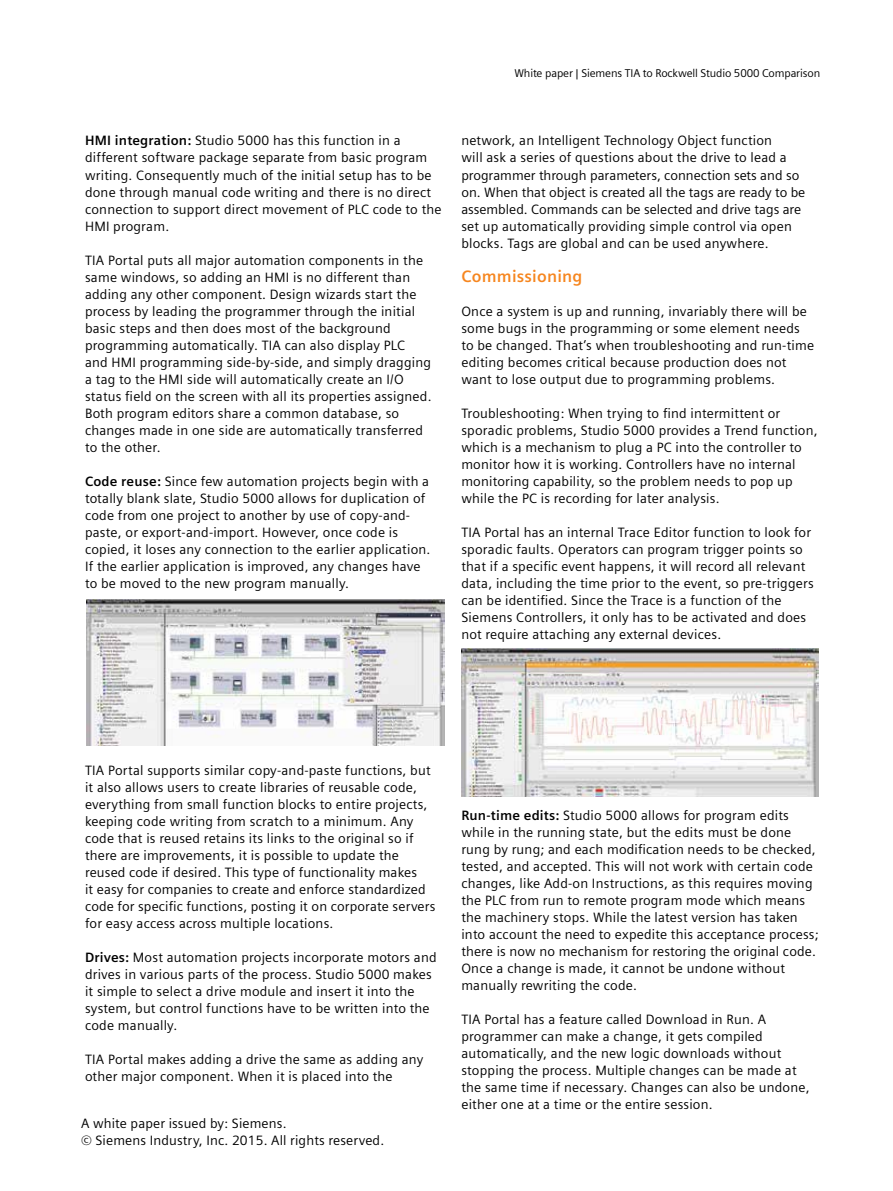
<style>
.page{position:relative;width:893px;height:1191px;background:#fff}
.page>*{position:absolute;margin:0;border:0;box-sizing:border-box;transform-origin:0 0}
.t1{font:700 16.5px "Siemens Sans OT";letter-spacing:.015em;color:#f6861f}
.t2{font:13.5px/17px "Siemens Sans OT";letter-spacing:.015em;color:#000}
.t3{font:11.25px "Siemens Sans OT";letter-spacing:-.01em;color:#000}
.s1{font-weight:700}
</style>
<div class="page">
<img style="left:461px;top:648px;width:358px;height:148px">
<img style="left:87px;top:599px;width:357px;height:146px">
<p class="t3" style="left:514px;top:66px;width:307px">White paper | Siemens TIA to Rockwell Studio 5000 Comparison</p>
<p class="t2" style="left:85px;top:132px;width:358px"><span class="s1">HMI integration:</span> Studio 5000 has this function in a different software package separate from basic program writing. Consequently much of the initial setup has to be done through manual code writing and there is no direct connection to support direct movement of PLC code to the HMI program.</p>
<p class="t2" style="left:85px;top:251px;width:348px">TIA Portal puts all major automation components in the same windows, so adding an HMI is no different than adding any other component. Design wizards start the process by leading the programmer through the initial basic steps and then does most of the background programming automatically. TIA can also display PLC<br>and HMI programming side-by-side, and simply dragging a tag to the HMI side will automatically create an I/O status field on the screen with all its properties assigned.<br>Both program editors share a common database, so changes made in one side are automatically transferred to the other.</p>
<p class="t2" style="left:85px;top:473px;width:347px"><span class="s1">Code reuse:</span> Since few automation projects begin with a totally blank slate, Studio 5000 allows for duplication of code from one project to another by use of copy-and&shy;paste, or export-and-import. However, once code is copied, it loses any connection to the earlier application.<br>If the earlier application is improved, any changes have to be moved to the new program manually.</p>
<p class="t2" style="left:461px;top:132px;width:345px">network, an Intelligent Technology Object function<br>will ask a series of questions about the drive to lead a programmer through parameters, connection sets and so on. When that object is created all the tags are ready to be assembled. Commands can be selected and drive tags are set up automatically providing simple control via open blocks. Tags are global and can be used anywhere.</p>
<p class="t1" style="left:461px;top:266px;width:123px">Commissioning</p>
<p class="t2" style="left:461px;top:302px;width:354px">Once a system is up and running, invariably there will be some bugs in the programming or some element needs to be changed. That’s when troubleshooting and run-time editing becomes critical because production does not want to lose output due to programming problems.</p>
<p class="t2" style="left:461px;top:404px;width:358px">Troubleshooting: When trying to find intermittent or sporadic problems, Studio 5000 provides a Trend function, which is a mechanism to plug a PC into the controller to monitor how it is working. Controllers have no internal monitoring capability, so the problem needs to pop up while the PC is recording for later analysis.</p>
<p class="t2" style="left:461px;top:524px;width:354px">TIA Portal has an internal Trace Editor function to look for sporadic faults. Operators can program trigger points so that if a specific event happens, it will record all relevant data, including the time prior to the event, so pre-triggers can be identified. Since the Trace is a function of the Siemens Controllers, it only has to be activated and does not require attaching any external devices.</p>
<p class="t2" style="left:85px;top:762px;width:352px">TIA Portal supports similar copy-and-paste functions, but it also allows users to create libraries of reusable code, everything from small function blocks to entire projects, keeping code writing from scratch to a minimum. Any code that is reused retains its links to the original so if there are improvements, it is possible to update the reused code if desired. This type of functionality makes<br>it easy for companies to create and enforce standardized code for specific functions, posting it on corporate servers for easy access across multiple locations.</p>
<p class="t2" style="left:85px;top:949px;width:353px"><span class="s1">Drives:</span> Most automation projects incorporate motors and drives in various parts of the process. Studio 5000 makes it simple to select a drive module and insert it into the system, but control functions have to be written into the code manually.</p>
<p class="t2" style="left:85px;top:1051px;width:340px">TIA Portal makes adding a drive the same as adding any other major component. When it is placed into the</p>
<p class="t2" style="left:81px;top:1115px;width:305px">A white paper issued by: Siemens.<br>© Siemens Industry, Inc. 2015. All rights reserved.</p>
<p class="t2" style="left:461px;top:806px;width:359px"><span class="s1">Run-time edits:</span> Studio 5000 allows for program edits while in the running state, but the edits must be done rung by rung; and each modification needs to be checked, tested, and accepted. This will not work with certain code changes, like Add-on Instructions, as this requires moving the PLC from run to remote program mode which means the machinery stops. While the latest version has taken into account the need to expedite this acceptance process; there is now no mechanism for restoring the original code.<br>Once a change is made, it cannot be undone without manually rewriting the code.</p>
<p class="t2" style="left:461px;top:1010px;width:350px">TIA Portal has a feature called Download in Run. A programmer can make a change, it gets compiled automatically, and the new logic downloads without stopping the process. Multiple changes can be made at the same time if necessary. Changes can also be undone, either one at a time or the entire session.</p>
</div>
